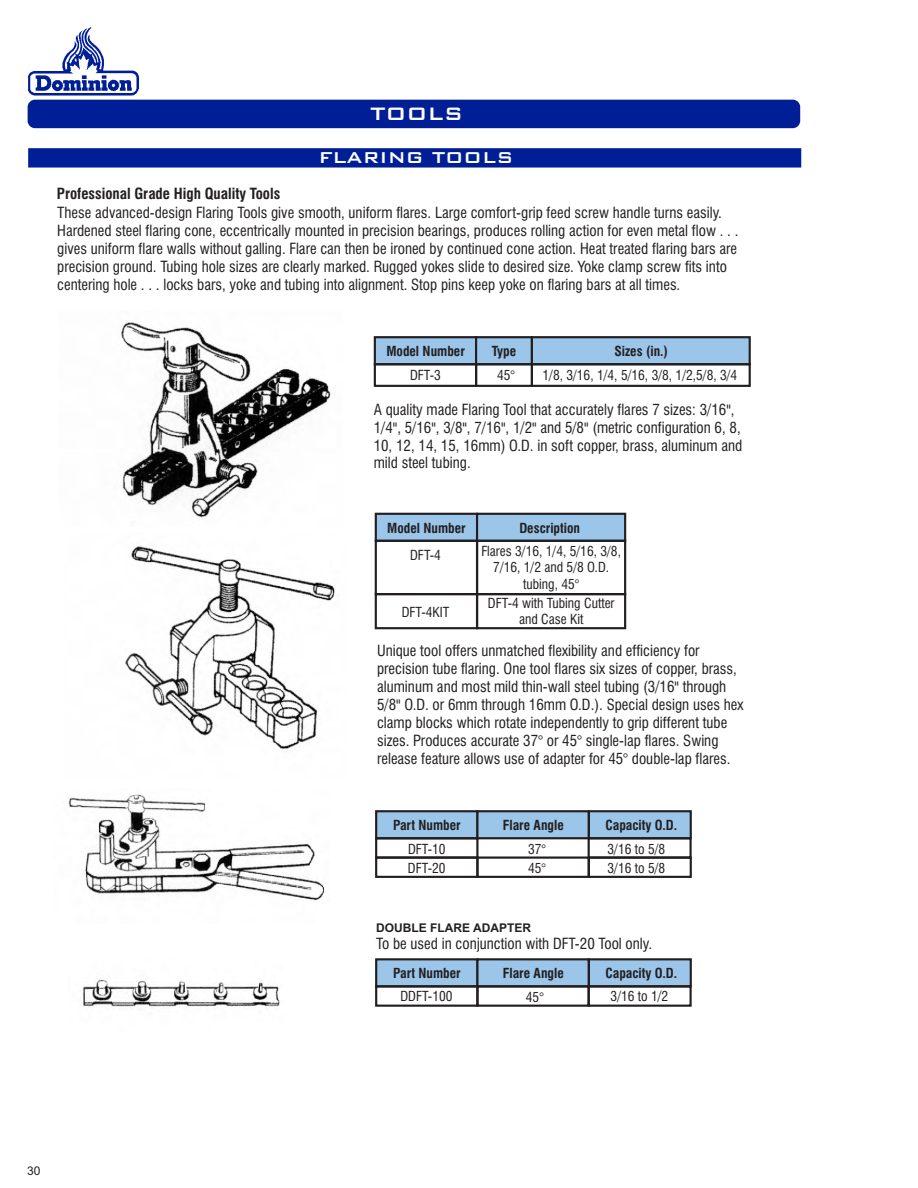
<style>
.page{position:relative;width:918px;height:1188px;background:#fff}
.page>*{position:absolute;margin:0;border:0;box-sizing:border-box;transform-origin:0 0}
.t1{font:500 24px "Bank Gothic BT";color:#fff}
.t2{font:500 21px "Bank Gothic BT";color:#fff}
.t3{font:condensed 15px/18px "Swiss 721 BT";color:#231f20}
.t4{font:700 condensed 15px "Swiss 721 BT";color:#231f20}
.t5{font:condensed 13.5px/16.2px "Swiss 721 BT";color:#231f20}
.t6{font:700 condensed 13.5px "Swiss 721 BT";color:#231f20}
.t7{font:700 12px "Arial";color:#231f20}
.t8{font:12px "Arial";color:#231f20}
</style>
<div class="page">
<div style="left:28px;top:100px;width:772px;height:28px;background:#001f96;border-radius:7px"></div>
<img style="left:27px;top:28px;width:112px;height:68px">
<div style="left:588px;top:958px;width:104px;height:29px;background:#9bc6ea;border:2px solid #231f20"></div>
<div style="left:375px;top:958px;width:104px;height:29px;background:#9bc6ea;border:2px solid #231f20"></div>
<div style="left:375px;top:985px;width:104px;height:22px;border:2px solid #231f20"></div>
<div style="left:476px;top:958px;width:114px;height:29px;background:#9bc6ea;border:2px solid #231f20"></div>
<div style="left:476px;top:985px;width:114px;height:22px;border:2px solid #231f20"></div>
<div style="left:588px;top:985px;width:104px;height:22px;border:2px solid #231f20"></div>
<div style="left:375px;top:513px;width:103px;height:29px;background:#9bc6ea;border:2px solid #231f20"></div>
<div style="left:375px;top:540px;width:103px;height:55px;border:2px solid #231f20"></div>
<div style="left:476px;top:513px;width:150px;height:29px;background:#9bc6ea;border:2px solid #231f20"></div>
<div style="left:476px;top:540px;width:150px;height:55px;border:2px solid #231f20"></div>
<div style="left:375px;top:593px;width:103px;height:36px;border:2px solid #231f20"></div>
<div style="left:476px;top:593px;width:150px;height:36px;border:2px solid #231f20"></div>
<div style="left:374px;top:336px;width:103px;height:29px;background:#9bc6ea;border:2px solid #231f20"></div>
<div style="left:374px;top:363px;width:103px;height:24px;border:2px solid #231f20"></div>
<div style="left:475px;top:336px;width:58px;height:29px;background:#9bc6ea;border:2px solid #231f20"></div>
<div style="left:475px;top:363px;width:58px;height:24px;border:2px solid #231f20"></div>
<div style="left:531px;top:336px;width:220px;height:29px;background:#9bc6ea;border:2px solid #231f20"></div>
<div style="left:531px;top:363px;width:220px;height:24px;border:2px solid #231f20"></div>
<div style="left:588px;top:810px;width:104px;height:29px;background:#9bc6ea;border:2px solid #231f20"></div>
<div style="left:588px;top:856px;width:104px;height:22px;border:2px solid #231f20"></div>
<div style="left:375px;top:810px;width:104px;height:29px;background:#9bc6ea;border:2px solid #231f20"></div>
<div style="left:375px;top:837px;width:104px;height:22px;border:2px solid #231f20"></div>
<div style="left:375px;top:856px;width:104px;height:22px;border:2px solid #231f20"></div>
<div style="left:476px;top:810px;width:114px;height:29px;background:#9bc6ea;border:2px solid #231f20"></div>
<div style="left:477px;top:838px;width:112px;height:20px;border:1px solid #231f20"></div>
<div style="left:476px;top:856px;width:114px;height:22px;border:2px solid #231f20"></div>
<div style="left:588px;top:837px;width:104px;height:22px;border:2px solid #231f20"></div>
<svg style="left:28px;top:148px;width:773px;height:20px;background:#082699"></svg>
<img style="left:82px;top:979px;width:198px;height:28px">
<img style="left:121px;top:322px;width:210px;height:196px">
<img style="left:125px;top:546px;width:210px;height:203px">
<img style="left:68px;top:794px;width:257px;height:107px">
<h1 class="t1" style="left:370px;top:102px;width:94px">TOOLS</h1>
<h2 class="t2" style="left:319px;top:147px;width:196px">FLARING TOOLS</h2>
<p class="t4" style="left:57px;top:188px;width:225px">Professional Grade High Quality Tools</p>
<p class="t3" style="left:57px;top:206px;width:683px">These advanced-design Flaring Tools give smooth, uniform flares. Large comfort-grip feed screw handle turns easily.<br>Hardened steel flaring cone, eccentrically mounted in precision bearings, produces rolling action for even metal flow . . . gives uniform flare walls without galling. Flare can then be ironed by continued cone action. Heat treated flaring bars are precision ground. Tubing hole sizes are clearly marked. Rugged yokes slide to desired size. Yoke clamp screw fits into centering hole . . . locks bars, yoke and tubing into alignment. Stop pins keep yoke on flaring bars at all times.</p>
<p class="t6" style="left:386px;top:346px;width:80px">Model Number</p>
<p class="t6" style="left:492px;top:346px;width:26px">Type</p>
<p class="t5" style="left:410px;top:369px;width:32px">DFT-3</p>
<p class="t5" style="left:497px;top:369px;width:19px">45°</p>
<p class="t6" style="left:614px;top:346px;width:55px">Sizes (in.)</p>
<p class="t5" style="left:543px;top:369px;width:196px">1/8, 3/16, 1/4, 5/16, 3/8, 1/2,5/8, 3/4</p>
<p class="t3" style="left:374px;top:402px;width:370px">A quality made Flaring Tool that accurately flares 7 sizes: 3/16", 1/4 , 5/16 , 3/8 , 7/16 , 1/2 and 5/8 (metric configuration 6, 8, 10, 12, 14, 15, 16mm) O.D. in soft copper, brass, aluminum and mild steel tubing.</p>
<p class="t3" style="left:393px;top:420px;width:6px">"</p>
<p class="t3" style="left:431px;top:420px;width:6px">"</p>
<p class="t3" style="left:462px;top:420px;width:6px">"</p>
<p class="t3" style="left:501px;top:420px;width:6px">"</p>
<p class="t3" style="left:532px;top:420px;width:6px">"</p>
<p class="t3" style="left:584px;top:420px;width:6px">"</p>
<p class="t6" style="left:387px;top:522px;width:80px">Model Number</p>
<p class="t6" style="left:519px;top:523px;width:62px">Description</p>
<p class="t5" style="left:410px;top:548px;width:32px">DFT-4</p>
<p class="t5" style="left:402px;top:606px;width:49px">DFT-4KIT</p>
<p class="t5" style="left:481px;top:545px;width:141px;text-align:center">Flares 3/16, 1/4, 5/16, 3/8,<br>7/16, 1/2 and 5/8 O.D. tubing, 45°</p>
<p class="t5" style="left:488px;top:596px;width:128px;text-align:center">DFT-4 with Tubing Cutter and Case Kit</p>
<p class="t3" style="left:377px;top:644px;width:368px">Unique tool offers unmatched flexibility and efficiency for precision tube flaring. One tool flares six sizes of copper, brass, aluminum and most mild thin-wall steel tubing (3/16 through 5/8 O.D. or 6mm through 16mm O.D.). Special design uses hex clamp blocks which rotate independently to grip different tube sizes. Produces accurate 37° or 45° single-lap flares. Swing release feature allows use of adapter for 45° double-lap flares.</p>
<p class="t3" style="left:675px;top:679px;width:6px">"</p>
<p class="t3" style="left:396px;top:697px;width:6px">"</p>
<p class="t6" style="left:393px;top:820px;width:69px">Part Number</p>
<p class="t6" style="left:503px;top:820px;width:62px">Flare Angle</p>
<p class="t6" style="left:605px;top:820px;width:73px">Capacity O.D.</p>
<p class="t5" style="left:608px;top:841px;width:59px;line-height:19.2px">3/16 to 5/8<br>3/16 to 5/8</p>
<p class="t5" style="left:408px;top:841px;width:39px;line-height:19.2px">DFT-10<br>DFT-20</p>
<p class="t5" style="left:528px;top:841px;width:19px;line-height:19.2px">37°<br>45°</p>
<p class="t7" style="left:376px;top:924px;width:156px">DOUBLE FLARE ADAPTER</p>
<p class="t3" style="left:376px;top:936px;width:277px">To be used in conjunction with DFT-20 Tool only.</p>
<p class="t6" style="left:393px;top:968px;width:69px">Part Number</p>
<p class="t6" style="left:503px;top:968px;width:62px">Flare Angle</p>
<p class="t6" style="left:605px;top:968px;width:73px">Capacity O.D.</p>
<p class="t5" style="left:611px;top:990px;width:59px">3/16 to 1/2</p>
<p class="t5" style="left:400px;top:990px;width:54px">DDFT-100</p>
<p class="t5" style="left:526px;top:991px;width:19px">45°</p>
<p class="t8" style="left:27px;top:1166px;width:15px">30</p>
</div>
